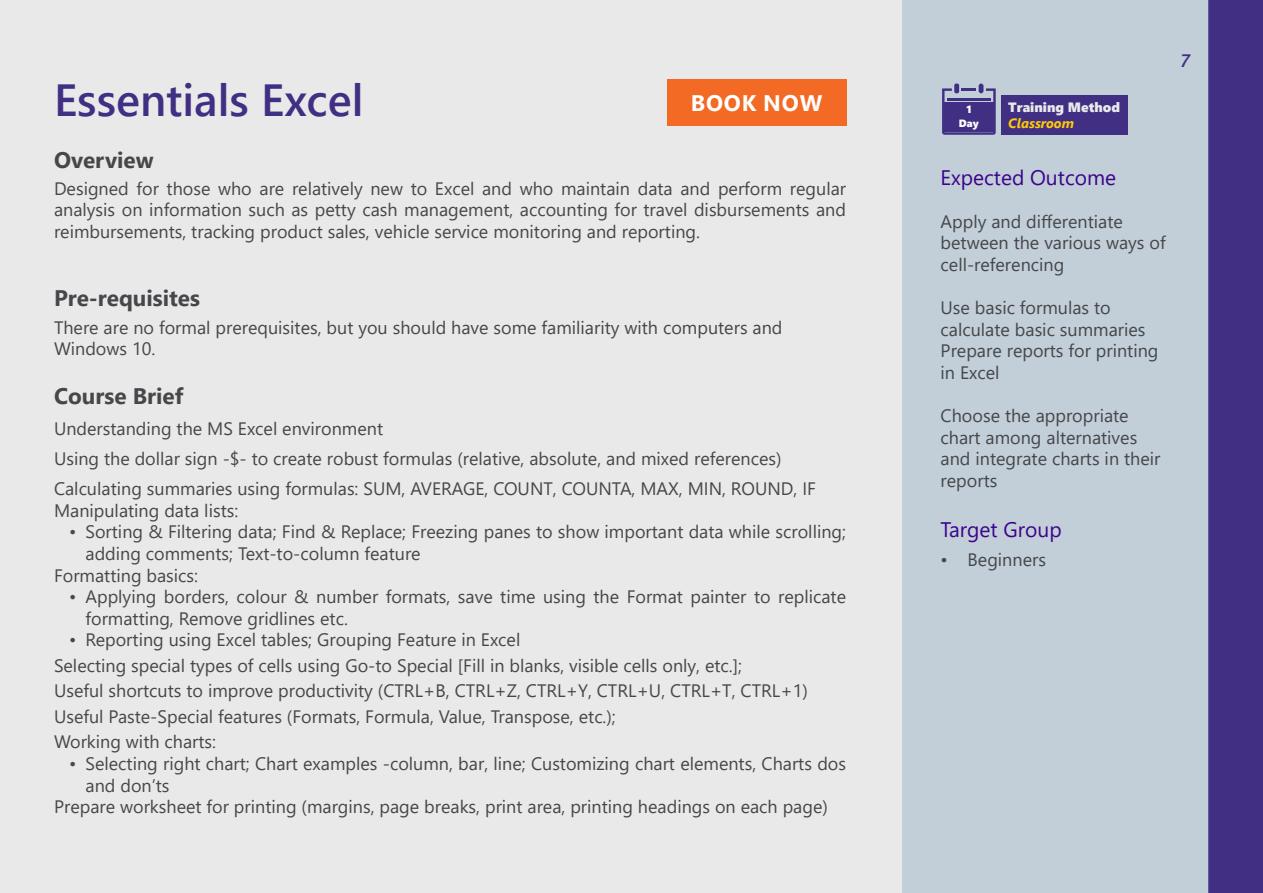
<style>
.page{position:relative;width:1263px;height:893px;background:#fff}
.page>*{position:absolute;margin:0;border:0;box-sizing:border-box;transform-origin:0 0}
.t1{font:600 45px "Segoe UI";color:#412f84}
.t2{font:700 22.5px "Segoe UI";color:#45474a}
.t3{font:700 22.5px "Segoe UI";letter-spacing:.035em;color:#fff}
.t4{font:21px "Segoe UI";color:#3c038c}
.t5{font:18px/21.6px "Segoe UI";color:#45474a}
.t6{font:italic 600 18px "Segoe UI";color:#412f84}
.t7{font:13.5px "Segoe UI Black";color:#e9e9e9}
.t8{font:italic 700 13.5px "Segoe UI";color:#ffca06}
.t9{font:10.5px/13.5px "Segoe UI Black";color:#fff;text-align:center}
</style>
<div class="page">
<div style="left:1px;top:0;width:902px;height:893px;background:#e9e9e9"></div>
<div style="left:1209px;top:0;width:54px;height:893px;background:#412f84"></div>
<hr style="left:0;top:0;width:1px;height:893px;background:#412f84">
<div style="left:903px;top:0;width:306px;height:893px;background:#c2ced8"></div>
<svg style="left:942px;top:84px;width:54px;height:51px"></svg>
<div style="left:944px;top:102px;width:49px;height:30px;background:#412f84"></div>
<div style="left:1001px;top:95px;width:127px;height:40px;background:#412f84"></div>
<div style="left:667px;top:80px;width:179px;height:46px;background:#f26a23"></div>
<h1 class="t1" style="left:54px;top:58px;width:311px">Essentials Excel</h1>
<p class="t2" style="left:54px;top:139px;width:101px">Overview</p>
<p class="t3" style="left:691px;top:81px;width:133px">BOOK NOW</p>
<p class="t5" style="left:54px;top:176px;width:794px;text-align:justify">Designed for those who are relatively new to Excel and who maintain data and perform regular analysis on information such as petty cash management, accounting for travel disbursements and reimbursements, tracking product sales, vehicle service monitoring and reporting.</p>
<p class="t2" style="left:54px;top:277px;width:147px">Pre-requisites</p>
<p class="t5" style="left:54px;top:315px;width:730px">There are no formal prerequisites, but you should have some familiarity with computers and<br>Windows 10.</p>
<p class="t2" style="left:54px;top:375px;width:131px">Course Brief</p>
<p class="t5" style="left:54px;top:412px;width:763px;line-height:30px">Understanding the MS Excel environment<br>Using the dollar sign -$- to create robust formulas (relative, absolute, and mixed references)<br>Calculating summaries using formulas: SUM, AVERAGE, COUNT, COUNTA, MAX, MIN, ROUND, IF</p>
<p class="t5" style="left:54px;top:498px;width:186px">Manipulating data lists:</p>
<p class="t5" style="left:69px;top:520px;width:778px">• Sorting &amp; Filtering data; Find &amp; Replace; Freezing panes to show important data while scrolling;</p>
<p class="t5" style="left:86px;top:541px;width:337px">adding comments; Text-to-column feature</p>
<p class="t5" style="left:54px;top:563px;width:146px">Formatting basics:</p>
<p class="t5" style="left:86px;top:584px;width:762px;text-indent:-17px">• Applying borders, colour &amp; number formats, save time using the Format painter to replicate formatting, Remove gridlines etc.</p>
<p class="t5" style="left:54px;top:626px;width:755px;line-height:25.5px;text-indent:15px">• Reporting using Excel tables; Grouping Feature in Excel<br>Selecting special types of cells using Go-to Special [Fill in blanks, visible cells only, etc.];<br>Useful shortcuts to improve productivity (CTRL+B, CTRL+Z, CTRL+Y, CTRL+U, CTRL+T, CTRL+1)<br>Useful Paste-Special features (Formats, Formula, Value, Transpose, etc.);<br>Working with charts:</p>
<p class="t5" style="left:69px;top:751px;width:779px">• Selecting right chart; Chart examples -column, bar, line; Customizing chart elements, Charts dos</p>
<p class="t5" style="left:86px;top:773px;width:86px">and don’ts</p>
<p class="t5" style="left:54px;top:794px;width:775px">Prepare worksheet for printing (margins, page breaks, print area, printing headings on each page)</p>
<p class="t9" style="left:959px;top:102px;width:21px">1<br>Day</p>
<p class="t7" style="left:1008px;top:97px;width:113px">Training Method</p>
<p class="t8" style="left:1008px;top:111px;width:67px">Classroom</p>
<p class="t6" style="left:1181px;top:44px;width:11px">7</p>
<p class="t4" style="left:940px;top:157px;width:177px">Expected Outcome</p>
<p class="t5" style="left:940px;top:209px;width:227px">Apply and differentiate between the various ways of cell-referencing</p>
<p class="t5" style="left:940px;top:295px;width:219px">Use basic formulas to calculate basic summaries<br>Prepare reports for printing in Excel</p>
<p class="t5" style="left:940px;top:403px;width:221px">Choose the appropriate chart among alternatives and integrate charts in their reports</p>
<p class="t4" style="left:940px;top:510px;width:123px">Target Group</p>
<p class="t5" style="left:940px;top:547px;width:107px">• Beginners</p>
</div>
